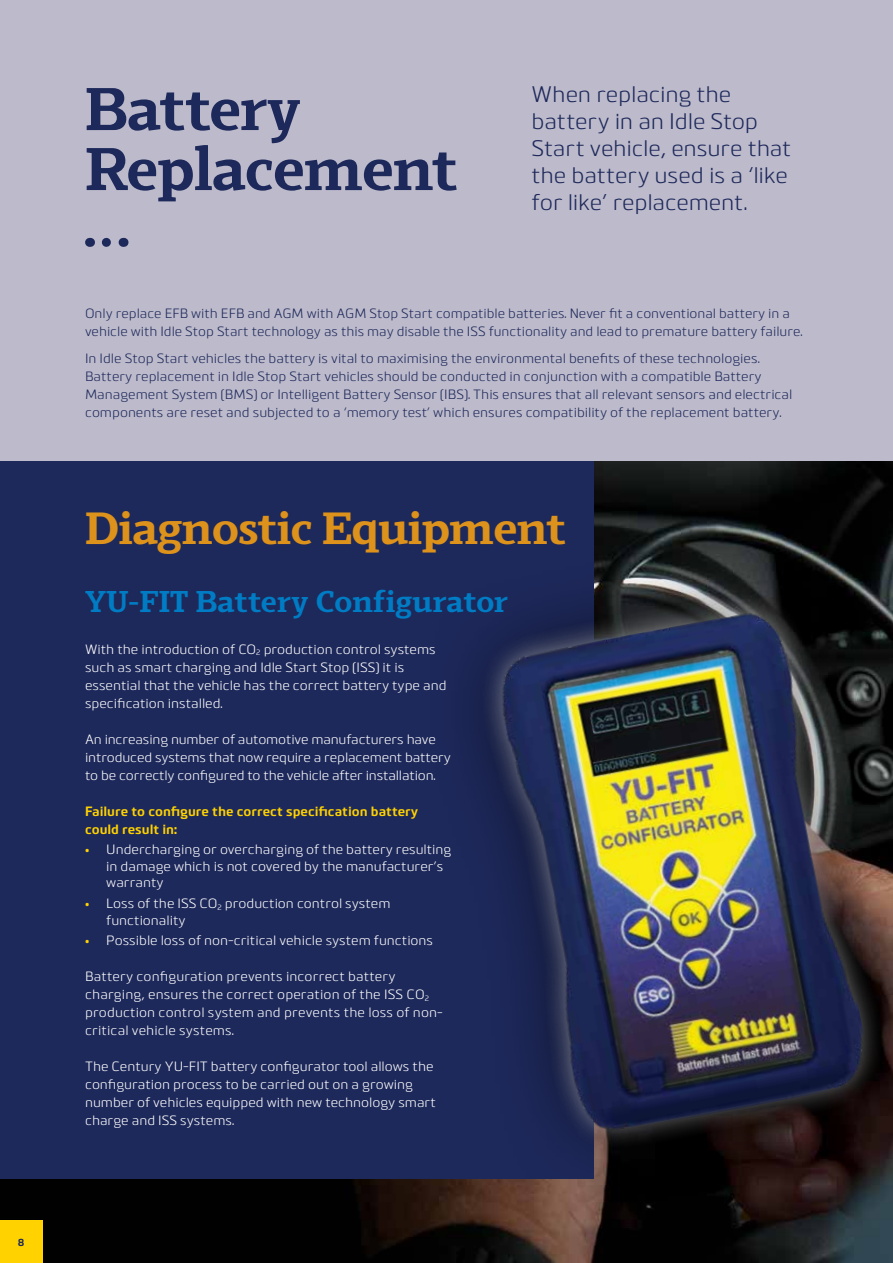
<style>
.page{position:relative;width:893px;height:1263px;background:#fff}
.page>*{position:absolute;margin:0;border:0;box-sizing:border-box;transform-origin:0 0}
.t1{font:700 60px/60px "Scharf";letter-spacing:-.02em;color:#1e295b}
.t2{font:700 45px "Scharf";letter-spacing:-.02em;color:#dd921b}
.t3{font:700 30px "Scharf";color:#007cc4}
.t4{font:22.5px/27px "Bitner";letter-spacing:-.01em;color:#1e295b}
.t5{font:13.5px/18px "Bitner";color:#fff}
.t6{font:13.5px/18px "Bitner";color:#1e295b}
.t7{font:700 13.5px/18px "Bitner";color:#ffd200}
.t8{font:700 10.5px "Bitner";color:#1e295b}
.s1{color:#ffd200}
</style>
<div class="page">
<div style="left:0;top:0;width:893px;height:461px;background:#bdbbcb"></div>
<img style="left:0;top:461px;width:893px;height:802px">
<div style="left:0;top:461px;width:594px;height:718px;background:#1e295b"></div>
<div style="left:429px;top:541px;width:464px;height:662px;background:#000;opacity:.75"></div>
<svg style="left:464px;top:576px;width:429px;height:590px"></svg>
<img style="left:493px;top:606px;width:380px;height:532px">
<svg style="left:106px;top:238px;width:5px;height:9px"></svg>
<div style="left:0;top:1220px;width:43px;height:43px;background:#ffd200"></div>
<p class="t8" style="left:18px;top:1234px;width:8px">8</p>
<h1 class="t1" style="left:85px;top:74px;width:375px">Battery<br>Replacement</h1>
<h3 class="t4" style="left:531px;top:79px;width:261px">When replacing the battery in an Idle Stop<br>Start vehicle, ensure that the battery used is a ‘like for like’ replacement.</h3>
<p class="t6" style="left:85px;top:303px;width:719px">Only replace EFB with EFB and AGM with AGM Stop Start compatible batteries. Never fit a conventional battery in a vehicle with Idle Stop Start technology as this may disable the ISS functionality and lead to premature battery failure.</p>
<p class="t6" style="left:85px;top:348px;width:709px">In Idle Stop Start vehicles the battery is vital to maximising the environmental benefits of these technologies.<br>Battery replacement in Idle Stop Start vehicles should be conducted in conjunction with a compatible Battery Management System (BMS) or Intelligent Battery Sensor (IBS). This ensures that all relevant sensors and electrical components are reset and subjected to a ‘memory test’ which ensures compatibility of the replacement battery.</p>
<h2 class="t2" style="left:85px;top:490px;width:483px">Diagnostic Equipment</h2>
<h3 class="t3" style="left:85px;top:576px;width:424px">YU-FIT Battery Configurator</h3>
<p class="t5" style="left:85px;top:639px;width:363px">With the introduction of CO<sub>2</sub> production control systems such as smart charging and Idle Start Stop (ISS) it is essential that the vehicle has the correct battery type and specification installed.</p>
<p class="t5" style="left:85px;top:729px;width:367px">An increasing number of automotive manufacturers have introduced systems that now require a replacement battery to be correctly configured to the vehicle after installation.</p>
<p class="t7" style="left:85px;top:800px;width:335px">Failure to configure the correct specification battery could result in:</p>
<p class="t5" style="left:106px;top:840px;width:347px;line-height:16.5px;text-indent:-21px"><span class="s1">•</span> Undercharging or overcharging of the battery resulting in damage which is not covered by the manufacturer’s warranty</p>
<p class="t5" style="left:106px;top:894px;width:286px;line-height:16.5px;text-indent:-21px"><span class="s1">•</span> Loss of the ISS CO<sub>2</sub> production control system functionality</p>
<p class="t5" style="left:85px;top:930px;width:350px"><span class="s1">•</span> Possible loss of non-critical vehicle system functions</p>
<p class="t5" style="left:85px;top:966px;width:359px">Battery configuration prevents incorrect battery charging, ensures the correct operation of the ISS CO<sub>2 </sub>production control system and prevents the loss of non&shy;critical vehicle systems.</p>
<p class="t5" style="left:85px;top:1056px;width:352px">The Century YU-FIT battery configurator tool allows the configuration process to be carried out on a growing number of vehicles equipped with new technology smart charge and ISS systems.</p>
</div>
